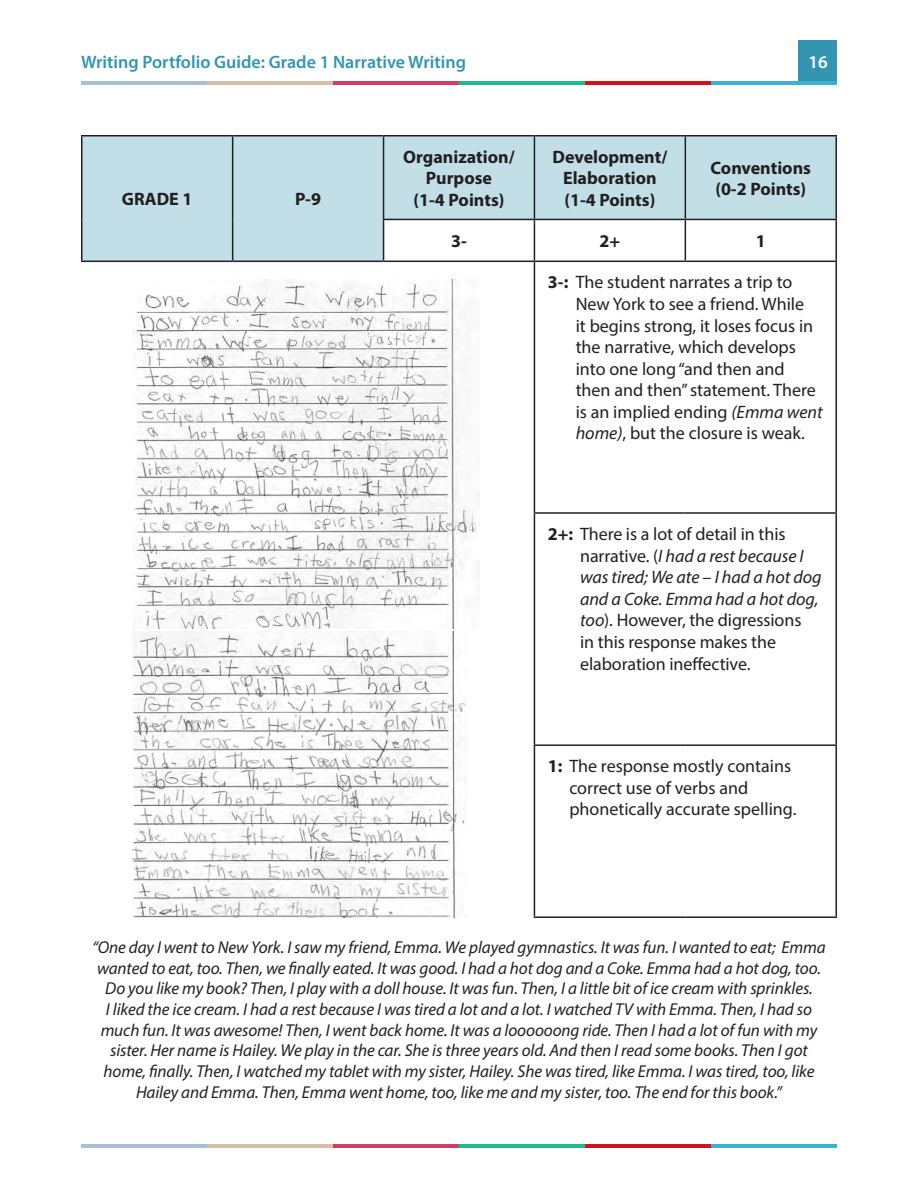
<style>
.page{position:relative;width:918px;height:1188px;background:#fff}
.page>*{position:absolute;margin:0;border:0;box-sizing:border-box;transform-origin:0 0}
.t1{font:18px/21.6px "Myriad Pro";color:#231f20}
.t2{font:700 18px/21.6px "Myriad Pro";color:#231f20;text-align:center}
.t3{font:600 18px "Myriad Pro";color:#3594b0}
.t4{font:600 18px "Myriad Pro";color:#fff}
.t5{font:italic 17.25px/20.7px "Myriad Pro";letter-spacing:-.005em;color:#231f20;text-align:center}
.s1{font-weight:700}
.s2{font-style:italic}
</style>
<div class="page">
<div style="left:798px;top:40px;width:39px;height:41px;background:#3594b0"></div>
<hr style="left:81px;top:81px;width:126px;height:4px;background:#a6bed6">
<hr style="left:333px;top:81px;width:126px;height:4px;background:#d14061">
<hr style="left:711px;top:81px;width:126px;height:4px;background:#3bb1d5">
<hr style="left:207px;top:81px;width:126px;height:4px;background:#d8bfa9">
<hr style="left:585px;top:81px;width:126px;height:4px;background:#d2121d">
<hr style="left:459px;top:81px;width:126px;height:4px;background:#1bbd8e">
<hr style="left:81px;top:1144px;width:126px;height:4px;background:#a6bed6">
<hr style="left:333px;top:1144px;width:126px;height:4px;background:#d14061">
<hr style="left:711px;top:1144px;width:126px;height:4px;background:#3bb1d5">
<hr style="left:207px;top:1144px;width:126px;height:4px;background:#d8bfa9">
<hr style="left:585px;top:1144px;width:126px;height:4px;background:#d2121d">
<hr style="left:459px;top:1144px;width:126px;height:4px;background:#1bbd8e">
<svg style="left:82px;top:136px;width:754px;height:125px;fill:#c2dfe7"></svg>
<hr style="left:534px;top:220px;width:1px;height:41px;background:#231f20">
<hr style="left:685px;top:220px;width:1px;height:41px;background:#231f20">
<hr style="left:836px;top:220px;width:1px;height:41px;background:#231f20">
<hr style="left:384px;top:261px;width:150px;height:1px;background:#231f20">
<hr style="left:534px;top:261px;width:151px;height:1px;background:#231f20">
<hr style="left:685px;top:261px;width:152px;height:1px;background:#231f20">
<hr style="left:81px;top:135px;width:152px;height:1px;background:#231f20">
<hr style="left:81px;top:136px;width:1px;height:83px;background:#231f20">
<hr style="left:81px;top:219px;width:1px;height:42px;background:#231f20">
<hr style="left:81px;top:261px;width:152px;height:1px;background:#231f20">
<hr style="left:233px;top:135px;width:151px;height:1px;background:#231f20">
<hr style="left:232px;top:136px;width:1px;height:83px;background:#231f20">
<hr style="left:232px;top:219px;width:1px;height:42px;background:#231f20">
<hr style="left:383px;top:220px;width:1px;height:41px;background:#231f20">
<hr style="left:233px;top:261px;width:151px;height:1px;background:#231f20">
<hr style="left:384px;top:135px;width:150px;height:1px;background:#231f20">
<hr style="left:383px;top:136px;width:1px;height:83px;background:#231f20">
<hr style="left:383px;top:219px;width:151px;height:1px;background:#231f20">
<hr style="left:534px;top:135px;width:151px;height:1px;background:#231f20">
<hr style="left:534px;top:136px;width:1px;height:83px;background:#231f20">
<hr style="left:534px;top:219px;width:151px;height:1px;background:#231f20">
<hr style="left:685px;top:135px;width:152px;height:1px;background:#231f20">
<hr style="left:685px;top:136px;width:1px;height:83px;background:#231f20">
<hr style="left:836px;top:136px;width:1px;height:83px;background:#231f20">
<hr style="left:685px;top:219px;width:152px;height:1px;background:#231f20">
<hr style="left:534px;top:262px;width:1px;height:250px;background:#231f20">
<hr style="left:836px;top:262px;width:1px;height:250px;background:#231f20">
<hr style="left:534px;top:512px;width:151px;height:2px;background:#231f20">
<hr style="left:534px;top:514px;width:1px;height:230px;background:#231f20">
<hr style="left:685px;top:512px;width:152px;height:2px;background:#231f20">
<hr style="left:836px;top:514px;width:1px;height:230px;background:#231f20">
<hr style="left:534px;top:744px;width:151px;height:2px;background:#231f20">
<hr style="left:534px;top:746px;width:1px;height:170px;background:#231f20">
<hr style="left:685px;top:744px;width:152px;height:2px;background:#231f20">
<hr style="left:836px;top:746px;width:1px;height:170px;background:#231f20">
<hr style="left:534px;top:916px;width:151px;height:2px;background:#231f20">
<hr style="left:685px;top:916px;width:152px;height:2px;background:#231f20">
<img style="left:134px;top:279px;width:346px;height:350px">
<img style="left:133px;top:631px;width:333px;height:287px">
<p class="t3" style="left:81px;top:50px;width:387px">Writing Portfolio Guide: Grade 1 Narrative Writing</p>
<p class="t4" style="left:809px;top:50px;width:21px">16</p>
<p class="t2" style="left:122px;top:188px;width:72px">GRADE 1</p>
<p class="t2" style="left:295px;top:188px;width:28px">P-9</p>
<p class="t2" style="left:403px;top:145px;width:113px">Organization/<br>Purpose<br>(1-4 Points)</p>
<p class="t2" style="left:553px;top:145px;width:116px">Development/<br>Elaboration (1-4 Points)</p>
<p class="t2" style="left:711px;top:156px;width:102px">Conventions</p>
<p class="t2" style="left:715px;top:178px;width:92px">(0-2 Points)</p>
<p class="t2" style="left:451px;top:230px;width:17px">3-</p>
<p class="t2" style="left:600px;top:230px;width:22px">2+</p>
<p class="t2" style="left:756px;top:230px;width:11px">1</p>
<p class="t1" style="left:576px;top:271px;width:249px;text-indent:-28px"><span class="s1">3-:</span> The student narrates a trip to<br>New York to see a friend. While<br>it begins strong, it loses focus in the narrative, which develops into one long “and then and then and then” statement. There is an implied ending <span class="s2">(Emma went home)</span>, but the closure is weak.</p>
<p class="t1" style="left:580px;top:523px;width:243px;text-indent:-32px"><span class="s1">2+:</span> There is a lot of detail in this narrative. (<span class="s2">I had a rest because I was tired; We ate – I had a hot dog and a Coke. Emma had a hot dog, too</span>). However, the digressions<br>in this response makes the elaboration ineffective.</p>
<p class="t1" style="left:569px;top:755px;width:229px;text-indent:-21px"><span class="s1">1:</span> The response mostly contains correct use of verbs and phonetically accurate spelling.</p>
<p class="t5" style="left:92px;top:936px;width:735px">“One day I went to New York. I saw my friend, Emma. We played gymnastics. It was fun. I wanted to eat; Emma wanted to eat, too. Then, we finally eated. It was good. I had a hot dog and a Coke. Emma had a hot dog, too.<br>Do you like my book? Then, I play with a doll house. It was fun. Then, I a little bit of ice cream with sprinkles.<br>I liked the ice cream. I had a rest because I was tired a lot and a lot. I watched TV with Emma. Then, I had so much fun. It was awesome! Then, I went back home. It was a loooooong ride. Then I had a lot of fun with my sister. Her name is Hailey. We play in the car. She is three years old. And then I read some books. Then I got home, finally. Then, I watched my tablet with my sister, Hailey. She was tired, like Emma. I was tired, too, like Hailey and Emma. Then, Emma went home, too, like me and my sister, too. The end for this book.”</p>
</div>
